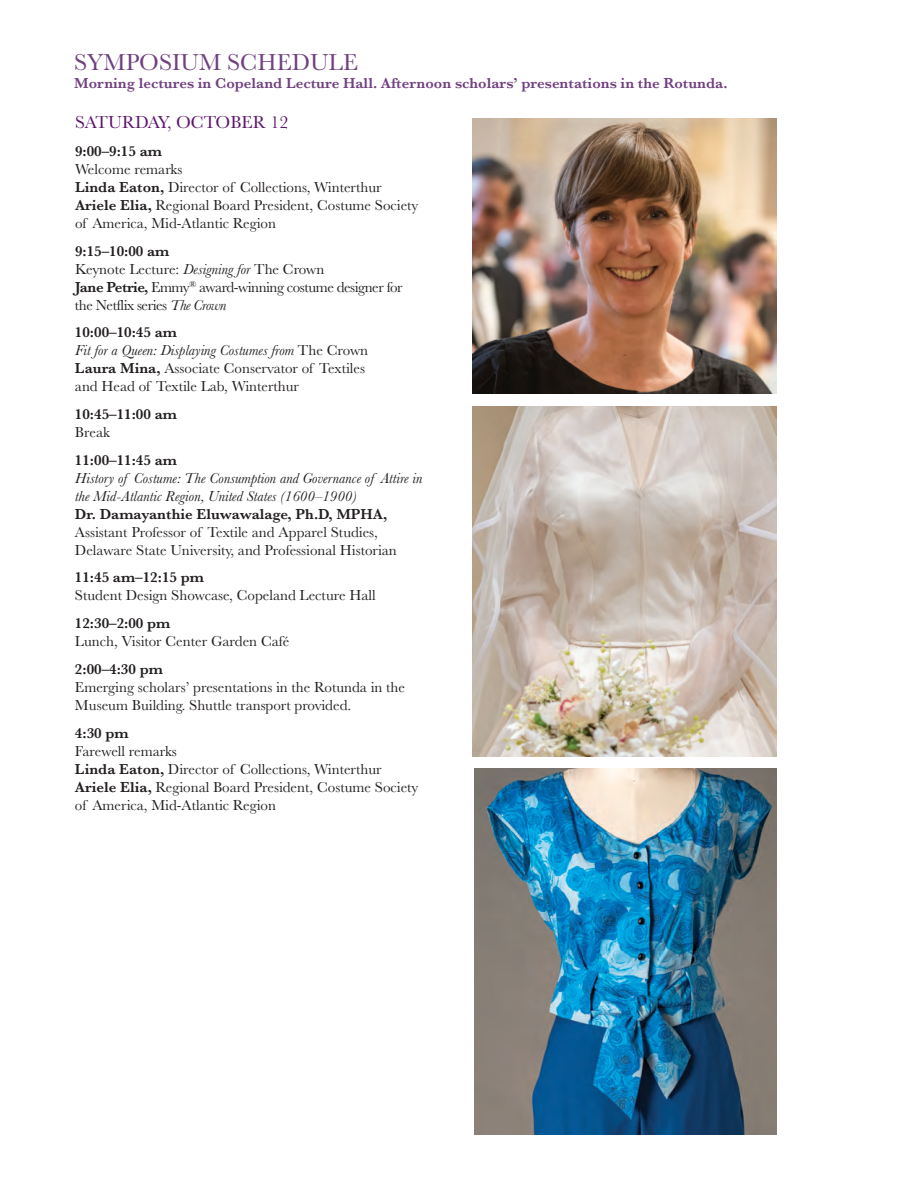
<style>
.page{position:relative;width:918px;height:1188px;background:#fff}
.page>*{position:absolute;margin:0;border:0;box-sizing:border-box;transform-origin:0 0}
.t1{font:24px "Baskerville";color:#70407f}
.t2{font:18px "Baskerville";color:#5b166b}
.t3{font:15px/18px "Baskerville";color:#231f20}
.t4{font:15px/18px "Baskerville";letter-spacing:-.03em;color:#231f20}
.t5{font:600 15px "Baskerville";color:#231f20}
.t6{font:italic 15px/18px "Baskerville";color:#231f20}
.t7{font:600 15px "Baskerville";color:#70407f}
.s1{font-weight:600}
.s2{font-style:italic}
.s3{font-style:inherit}
</style>
<div class="page">
<img style="left:472px;top:118px;width:304px;height:275px">
<img style="left:472px;top:406px;width:304px;height:350px">
<img style="left:474px;top:768px;width:302px;height:366px">
<h1 class="t1" style="left:74px;top:54px;width:285px">SYMPOSIUM SCHEDULE</h1>
<p class="t7" style="left:74px;top:78px;width:655px">Morning lectures in Copeland Lecture Hall. Afternoon scholars’ presentations in the Rotunda.</p>
<p class="t2" style="left:75px;top:116px;width:215px">SATURDAY, OCTOBER 12</p>
<p class="t5" style="left:75px;top:146px;width:89px">9:00–9:15 am</p>
<p class="t3" style="left:75px;top:162px;width:345px">Welcome remarks<br><span class="s1">Linda Eaton,</span> Director of Collections, Winterthur <span class="s1">Ariele Elia,</span> Regional Board President, Costume Society of America, Mid-Atlantic Region</p>
<p class="t4" style="left:75px;top:243px;width:329px"><span class="s1">9:15–10:00 am<br></span>Keynote Lecture: <span class="s2">Designing for</span> The Crown<br><span class="s1">Jane Petrie,</span> Emmy<sup>®</sup> award-winning costume designer for the Netflix series <span class="s2">The Crown</span></p>
<p class="t3" style="left:75px;top:325px;width:295px"><span class="s1">10:00–10:45 am<br></span><span class="s2">Fit for a Queen: Displaying Costumes from</span> <span class="s3">The Crown </span><span class="s1">Laura Mina,</span> Associate Conservator of Textiles and Head of Textile Lab, Winterthur</p>
<p class="t5" style="left:75px;top:409px;width:104px">10:45–11:00 am</p>
<p class="t3" style="left:75px;top:425px;width:37px">Break</p>
<p class="t5" style="left:75px;top:455px;width:104px">11:00–11:45 am</p>
<p class="t6" style="left:75px;top:471px;width:349px">History of Costume: The Consumption and Governance of Attire in the Mid-Atlantic Region, United States (1600–1900)</p>
<p class="t5" style="left:75px;top:509px;width:314px">Dr. Damayanthie Eluwawalage, Ph.D, MPHA,</p>
<p class="t3" style="left:75px;top:525px;width:323px">Assistant Professor of Textile and Apparel Studies,<br>Delaware State University, and Professional Historian</p>
<p class="t5" style="left:75px;top:573px;width:131px">11:45 am–12:15 pm</p>
<p class="t3" style="left:75px;top:588px;width:302px">Student Design Showcase, Copeland Lecture Hall</p>
<p class="t5" style="left:75px;top:618px;width:97px">12:30–2:00 pm</p>
<p class="t3" style="left:75px;top:634px;width:216px">Lunch, Visitor Center Garden Café</p>
<p class="t5" style="left:75px;top:664px;width:89px">2:00–4:30 pm</p>
<p class="t3" style="left:75px;top:680px;width:332px">Emerging scholars’ presentations in the Rotunda in the<br>Museum Building. Shuttle transport provided.</p>
<p class="t5" style="left:75px;top:728px;width:55px">4:30 pm</p>
<p class="t3" style="left:75px;top:743px;width:345px">Farewell remarks<br><span class="s1">Linda Eaton,</span> Director of Collections, Winterthur <span class="s1">Ariele Elia,</span> Regional Board President, Costume Society of America, Mid-Atlantic Region</p>
</div>
